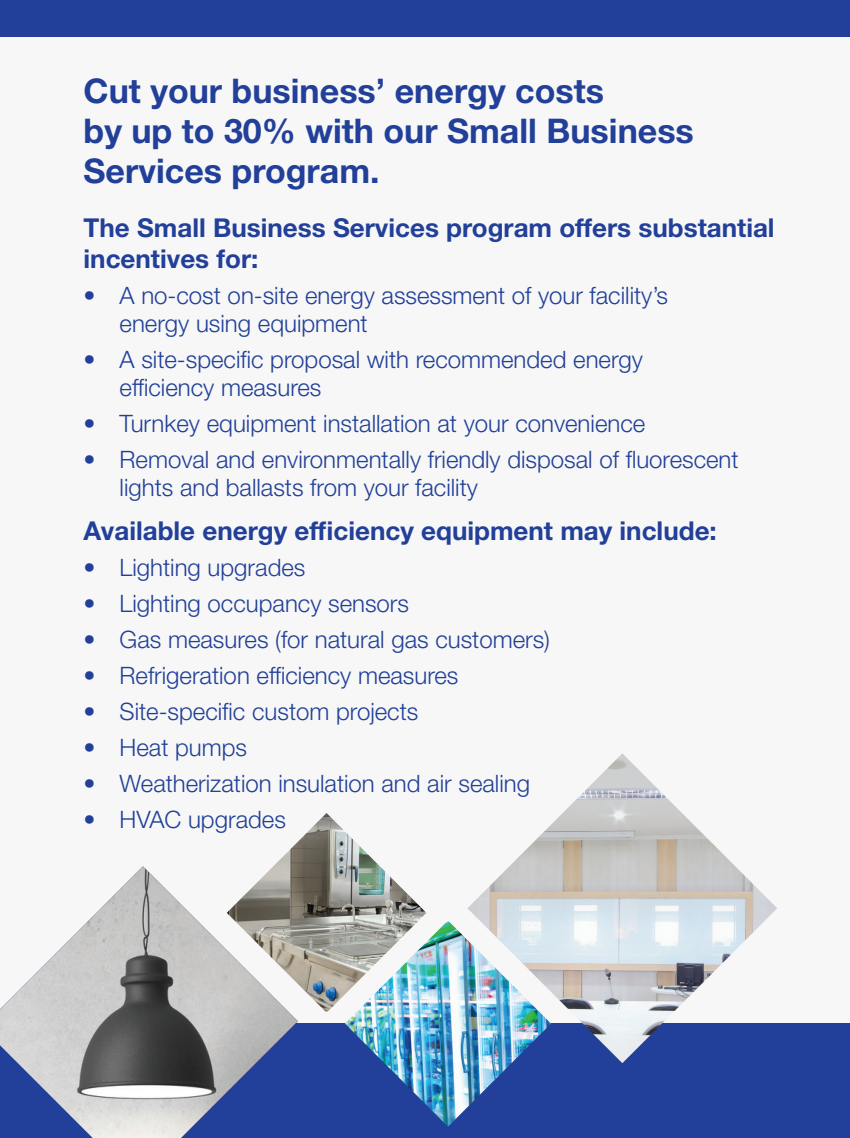
<style>
.page{position:relative;width:850px;height:1138px;background:#fff}
.page>*{position:absolute;margin:0;border:0;box-sizing:border-box;transform-origin:0 0}
.t1{font:700 34px/40px "Helvetica Neue LT Std";color:#223f99}
.t2{font:700 26px/31.2px "Helvetica Neue LT Std";color:#223f99}
.t3{font:300 24px/28px "Helvetica Neue LT Std";color:#223f99}
</style>
<div class="page">
<div style="left:0;top:0;width:850px;height:1126px;background:#f6f7f6"></div>
<div style="left:0;top:1023px;width:850px;height:115px;background:#223f99"></div>
<div style="left:0;top:0;width:850px;height:36px;background:#223f99"></div>
<img style="left:0;top:866px;width:298px;height:272px">
<img style="left:467px;top:753px;width:310px;height:310px">
<img style="left:345px;top:920px;width:206px;height:206px">
<img style="left:227px;top:813px;width:199px;height:198px">
<h1 class="t1" style="left:84px;top:70px;width:612px">Cut your business’ energy costs<br>by up to 30% with our Small Business<br>Services program.</h1>
<p class="t2" style="left:84px;top:211px;width:692px">The Small Business Services program offers substantial incentives for:</p>
<p class="t3" style="left:120px;top:281px;width:550px;text-indent:-36px">• A no-cost on-site energy assessment of your facility’s energy using equipment</p>
<p class="t3" style="left:120px;top:345px;width:525px;text-indent:-36px">• A site-specific proposal with recommended energy efficiency measures</p>
<p class="t3" style="left:84px;top:409px;width:563px">• Turnkey equipment installation at your convenience</p>
<p class="t3" style="left:120px;top:445px;width:620px;text-indent:-36px">• Removal and environmentally friendly disposal of fluorescent lights and ballasts from your facility</p>
<p class="t2" style="left:84px;top:514px;width:634px">Available energy efficiency equipment may include:</p>
<p class="t3" style="left:84px;top:553px;width:223px">• Lighting upgrades</p>
<p class="t3" style="left:84px;top:589px;width:327px">• Lighting occupancy sensors</p>
<p class="t3" style="left:84px;top:625px;width:468px">• Gas measures (for natural gas customers)</p>
<p class="t3" style="left:84px;top:661px;width:376px">• Refrigeration efficiency measures</p>
<p class="t3" style="left:84px;top:697px;width:336px">• Site-specific custom projects</p>
<p class="t3" style="left:84px;top:733px;width:165px">• Heat pumps</p>
<p class="t3" style="left:84px;top:769px;width:448px">• Weatherization insulation and air sealing</p>
<p class="t3" style="left:84px;top:805px;width:204px">• HVAC upgrades</p>
</div>
